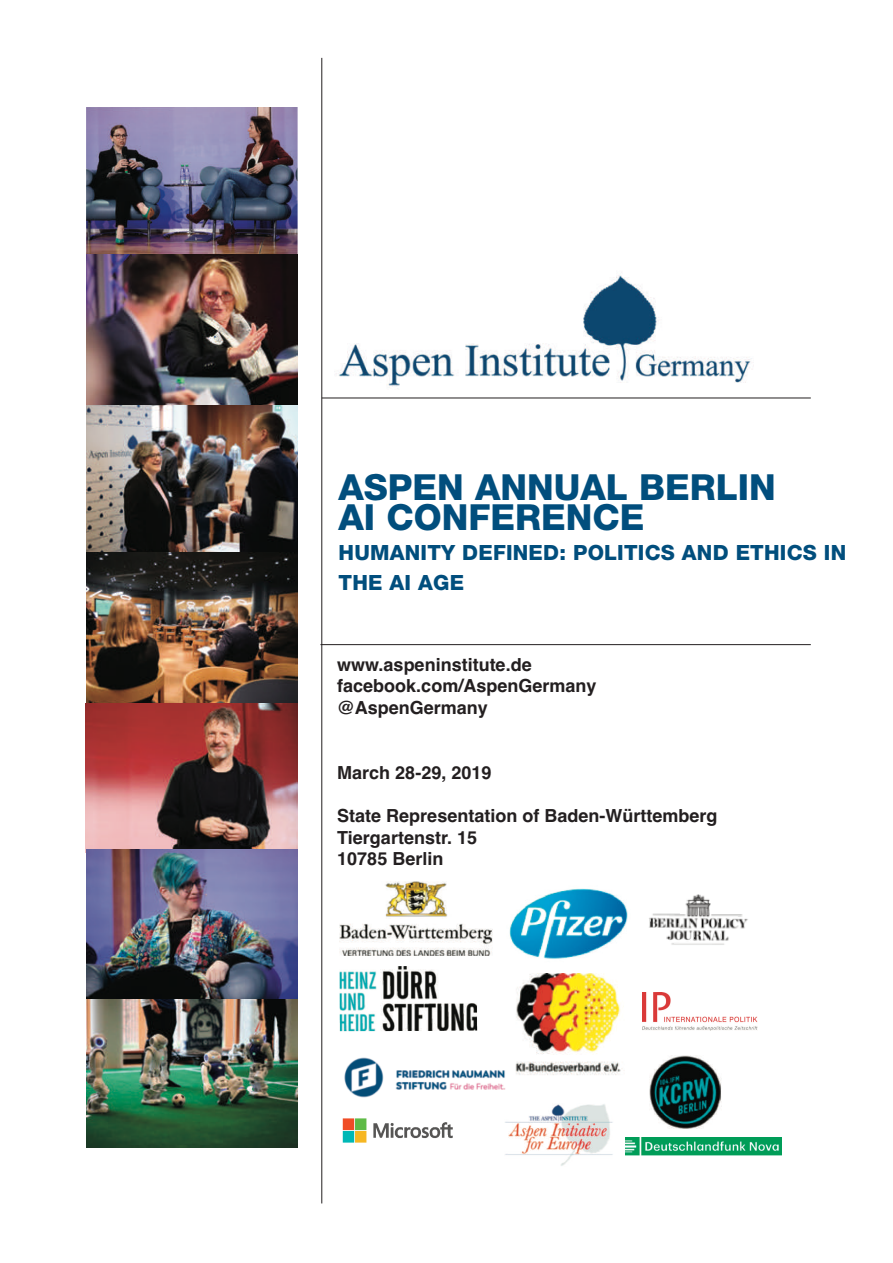
<style>
.page{position:relative;width:893px;height:1263px;background:#fff}
.page>*{position:absolute;margin:0;border:0;box-sizing:border-box;transform-origin:0 0}
.t1{font:800 36px/30px "Helvetica Neue LT Com";color:#014e7d}
.t2{font:800 21px/30px "Helvetica Neue LT Com";letter-spacing:.01em;color:#014e7d}
.t3{font:700 18px/21.6px "Helvetica";color:#231f20}
</style>
<div class="page">
<hr style="left:322px;top:58px;width:1px;height:1145px;background:#231f20">
<hr style="left:322px;top:398px;width:489px;height:1px;background:#231f20">
<img style="left:336px;top:275px;width:418px;height:114px">
<hr style="left:320px;top:644px;width:491px;height:1px;background:#231f20">
<img style="left:86px;top:107px;width:212px;height:447px">
<img style="left:86px;top:552px;width:211px;height:151px">
<img style="left:86px;top:703px;width:211px;height:146px">
<img style="left:86px;top:849px;width:211px;height:299px">
<img style="left:339px;top:881px;width:153px;height:75px">
<img style="left:509px;top:888px;width:119px;height:71px">
<img style="left:649px;top:894px;width:99px;height:51px">
<img style="left:339px;top:966px;width:138px;height:65px">
<img style="left:344px;top:1057px;width:162px;height:41px">
<img style="left:342px;top:1118px;width:111px;height:25px">
<img style="left:505px;top:1104px;width:108px;height:62px">
<div style="left:625px;top:1134px;width:164px;height:23px;background:linear-gradient(to right,#fff,#fff)"></div>
<img style="left:625px;top:1137px;width:157px;height:18px">
<img style="left:515px;top:974px;width:109px;height:101px">
<img style="left:649px;top:1055px;width:72px;height:74px">
<img style="left:642px;top:992px;width:116px;height:38px">
<h1 class="t1" style="left:338px;top:472px;width:439px">ASPEN ANNUAL BERLIN<br>AI CONFERENCE</h1>
<p class="t2" style="left:339px;top:537px;width:509px">HUMANITY DEFINED: POLITICS AND ETHICS IN<br>THE AI AGE</p>
<p class="t3" style="left:337px;top:654px;width:261px">www.aspeninstitute.de facebook.com/AspenGermany @AspenGermany</p>
<p class="t3" style="left:337px;top:762px;width:156px">March 28-29, 2019</p>
<p class="t3" style="left:337px;top:805px;width:382px">State Representation of Baden-Württemberg<br>Tiergartenstr. 15<br>10785 Berlin</p>
</div>
